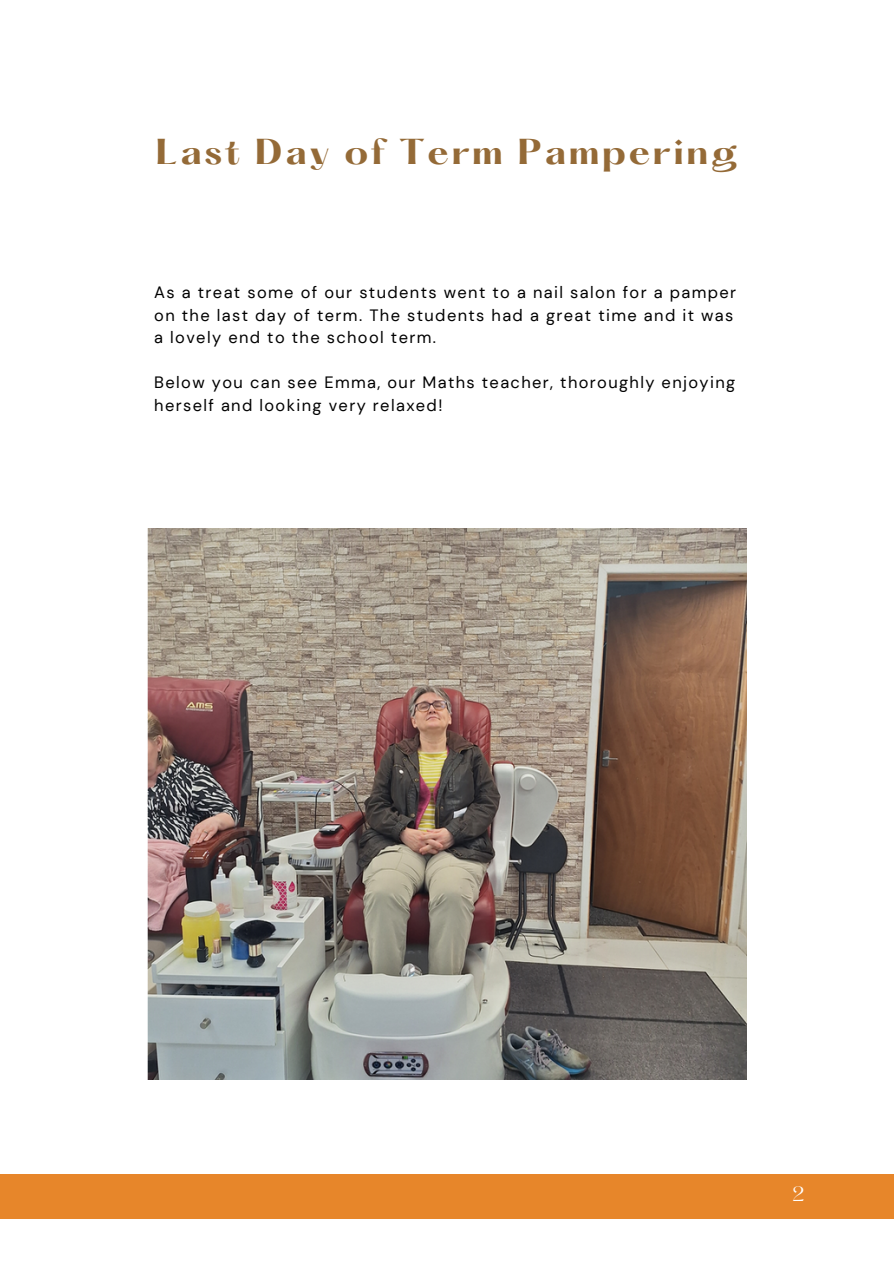
<style>
.page{position:relative;width:894px;height:1264px;background:#fff}
.page>*{position:absolute;margin:0;border:0;box-sizing:border-box;transform-origin:0 0}
.t1{font:700 31.5px "Hatton";letter-spacing:.085em;color:#946a37}
.t2{font:18px "Hatton";color:#fff}
.t3{font:16.5px/22.5px "DM Sans";letter-spacing:.085em;color:#000}
</style>
<div class="page">
<div style="left:0;top:1174px;width:893px;height:44px;background:#e7862a"></div>
<img style="left:147px;top:528px;width:599px;height:551px">
<p class="t1" style="left:156px;top:137px;width:583px">Last Day of Term Pampering</p>
<p class="t3" style="left:154px;top:281px;width:583px">As a treat some of our students went to a nail salon for a pamper on the last day of term. The students had a great time and it was a lovely end to the school term.</p>
<p class="t3" style="left:154px;top:371px;width:582px">Below you can see Emma, our Maths teacher, thoroughly enjoying herself and looking very relaxed!</p>
<p class="t2" style="left:791px;top:1185px;width:14px">2</p>
</div>
